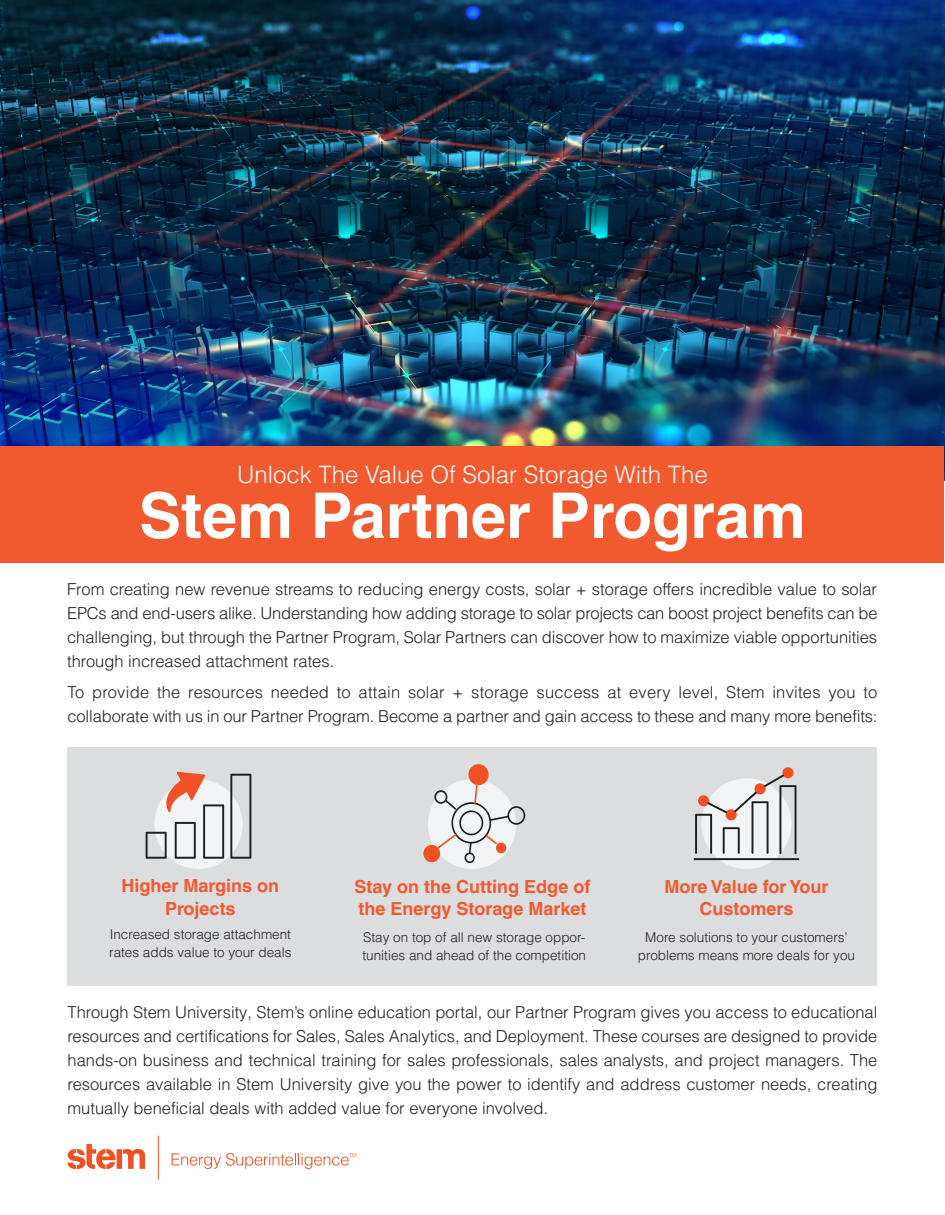
<style>
.page{position:relative;width:945px;height:1215px;background:#fff}
.page>*{position:absolute;margin:0;border:0;box-sizing:border-box;transform-origin:0 0}
.Main_Headline{font:700 63px "Helvetica LT Pro";color:#fff}
.Main_Headline-2{font:300 24px "Helvetica LT Pro";color:#fff}
.Benefits_Headline{font:700 18px/22.5px "Helvetica LT Pro";color:#f1592f;text-align:center}
.Body{font:300 16.5px/24px "Helvetica LT Pro";color:#231f20;text-align:justify}
.Benefits_Body{font:300 13.5px/18px "Helvetica LT Pro";color:#231f20}
</style>
<div class="page">
<svg style="left:172px;top:1153px;width:184px;height:16px"></svg>
<svg style="left:68px;top:1144px;width:77px;height:25px"></svg>
<hr style="left:158px;top:1136px;width:1px;height:43px;background:#f05022">
<img style="left:0;top:0;width:945px;height:480px">
<div style="left:1px;top:446px;width:943px;height:117px;background:#f1592f"></div>
<div style="left:68px;top:747px;width:810px;height:239px;background:#dcdddf"></div>
<div style="left:154px;top:779px;width:89px;height:90px;background:#f2f3f4;border-radius:50%"></div>
<div style="left:428px;top:779px;width:88px;height:90px;background:#f2f3f4;border-radius:50%"></div>
<div style="left:702px;top:778px;width:89px;height:91px;background:#f2f3f4;border-radius:50%"></div>
<div style="left:468px;top:764px;width:21px;height:21px;background:#f05022;border-radius:50%"></div>
<div style="left:423px;top:845px;width:17px;height:17px;background:#f05022;border-radius:50%"></div>
<svg style="left:434px;top:785px;width:91px;height:78px"></svg>
<hr style="left:694px;top:858px;width:105px;height:2px;background:#1f1e1e">
<div style="left:782px;top:767px;width:12px;height:11px;background:#f05022;border-radius:50%"></div>
<svg style="left:695px;top:774px;width:101px;height:80px"></svg>
<svg style="left:230px;top:774px;width:21px;height:85px"></svg>
<svg style="left:146px;top:772px;width:78px;height:87px"></svg>
<p class="Main_Headline-2" style="left:237px;top:459px;width:472px">Unlock The Value Of Solar Storage With The</p>
<p class="Main_Headline" style="left:139px;top:477px;width:668px">Stem Partner Program</p>
<p class="Body" style="left:67px;top:577px;width:812px">From creating new revenue streams to reducing energy costs, solar + storage offers incredible value to solar EPCs and end-users alike. Understanding how adding storage to solar projects can boost project benefits can be challenging, but through the Partner Program, Solar Partners can discover how to maximize viable opportunities through increased attachment rates.</p>
<p class="Body" style="left:68px;top:680px;width:812px">To provide the resources needed to attain solar + storage success at every level, Stem invites you to collaborate with us in our Partner Program. Become a partner and gain access to these and many more benefits:</p>
<p class="Benefits_Headline" style="left:121px;top:875px;width:159px">Higher Margins on<br>Projects</p>
<p class="Benefits_Headline" style="left:664px;top:875px;width:166px">More Value for Your<br>Customers</p>
<p class="Benefits_Headline" style="left:355px;top:875px;width:237px;text-align:left">Stay on the Cutting Edge of the Energy Storage Market</p>
<p class="Benefits_Body" style="left:109px;top:925px;width:184px">Increased storage attachment rates adds value to your deals</p>
<p class="Benefits_Body" style="left:638px;top:928px;width:219px;text-align:center">More solutions to your customers’ problems means more deals for you</p>
<p class="Benefits_Body" style="left:363px;top:928px;width:225px">Stay on top of all new storage oppor&shy;tunities and ahead of the competition</p>
<p class="Body" style="left:68px;top:1000px;width:812px">Through Stem University, Stem’s online education portal, our Partner Program gives you access to educational resources and certifications for Sales, Sales Analytics, and Deployment. These courses are designed to provide hands-on business and technical training for sales professionals, sales analysts, and project managers. The resources available in Stem University give you the power to identify and address customer needs, creating mutually beneficial deals with added value for everyone involved.</p>
</div>
